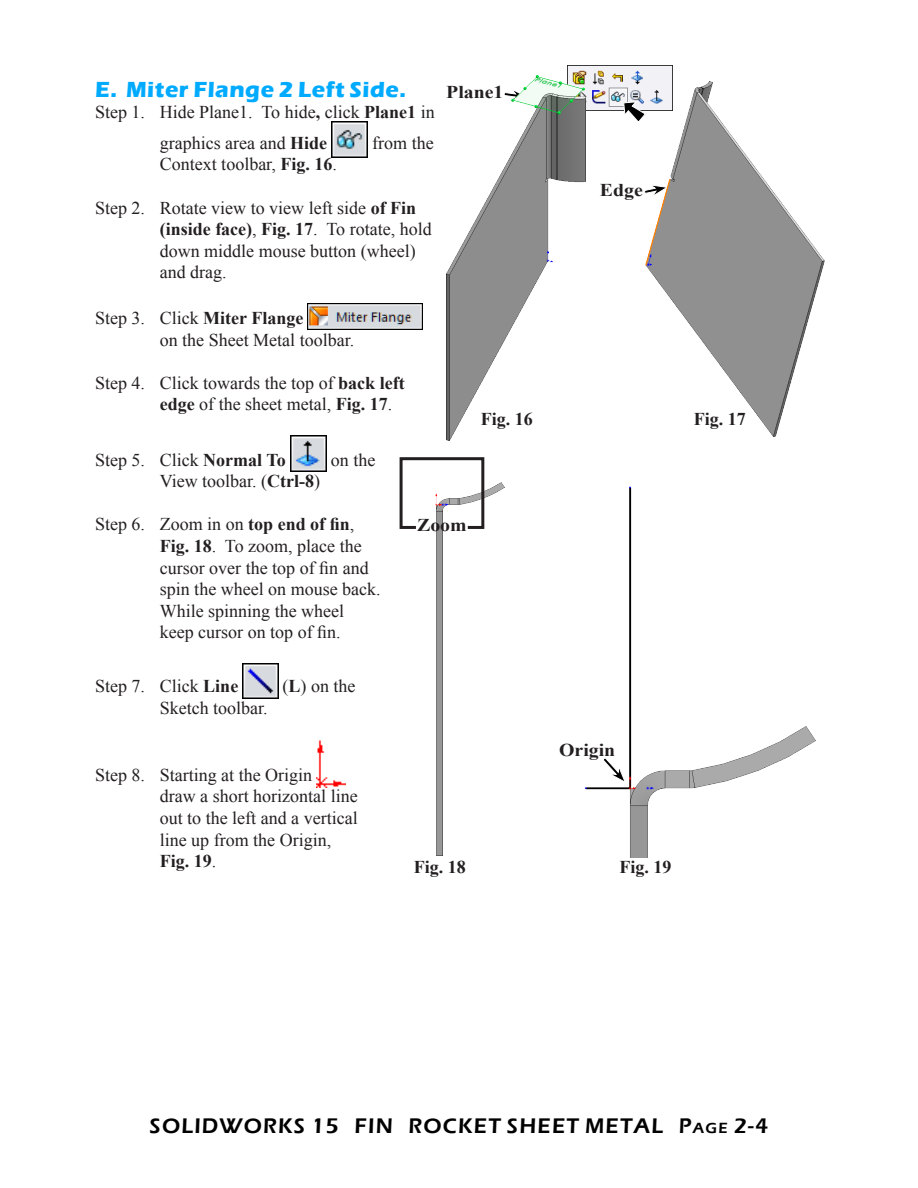
<style>
.page{position:relative;width:918px;height:1188px;background:#fff}
.page>*{position:absolute;margin:0;border:0;box-sizing:border-box;transform-origin:0 0}
.Subhead_1{font:700 22.5px "Eras ITC";letter-spacing:.025em;color:#00abff}
.t1{font:600 21.75px "Eras ITC";letter-spacing:.055em;color:#000}
.Body_text{font:18px/21.6px "Times New Roman";color:#231f20}
.Fig_No{font:700 18px "Times New Roman";color:#231f20}
.Coor{font:700 18px "Times New Roman";color:#231f20;scale:1.1 1}
.Zoom{font:700 18px "Times New Roman";color:#231f20;scale:1.1 1}
.s1{font-weight:700}
.s2{font-size:15.15px}
</style>
<div class="page">
<img style="left:332px;top:122px;width:36px;height:36px">
<img style="left:308px;top:304px;width:114px;height:26px">
<img style="left:290px;top:436px;width:36px;height:36px">
<img style="left:243px;top:664px;width:35px;height:35px">
<img style="left:317px;top:740px;width:28px;height:47px">
<img style="left:567px;top:65px;width:105px;height:45px">
<svg style="left:623px;top:101px;width:23px;height:21px"></svg>
<img style="left:446px;top:75px;width:140px;height:365px">
<img style="left:646px;top:82px;width:179px;height:354px">
<img style="left:436px;top:483px;width:68px;height:372px">
<svg style="left:399px;top:457px;width:87px;height:73px"></svg>
<img style="left:462px;top:487px;width:354px;height:370px">
<p class="Subhead_1" style="left:95px;top:76px;width:313px">E. Miter Flange 2 Left Side.</p>
<p class="Body_text" style="left:160px;top:97px;width:276px;line-height:30.6px;text-indent:-65px">Step 1. Hide Plane1. To hide<span class="s1">,</span> click <span class="s1">Plane1</span> in graphics area and <span class="s1">Hide</span></p>
<p class="Body_text" style="left:372px;top:132px;width:63px">from the</p>
<p class="Coor" style="left:446px;top:80px;width:54px">Plane1</p>
<p class="Body_text" style="left:160px;top:153px;width:179px">Context toolbar, <span class="s1">Fig. 16</span>.</p>
<p class="Body_text" style="left:160px;top:197px;width:273px;text-indent:-65px">Step 2. Rotate view to view left side <span class="s1">of Fin (inside face)</span>, <span class="s1">Fig. 17</span>. To rotate, hold down middle mouse button (wheel) and drag.</p>
<p class="Body_text" style="left:160px;top:307px;width:196px;text-indent:-65px">Step 3. Click <span class="s1">Miter Flange<br></span>on the Sheet Metal toolbar.</p>
<p class="Body_text" style="left:160px;top:372px;width:246px;text-indent:-65px">Step 4. Click towards the top of <span class="s1">back left edge</span> of the sheet metal, <span class="s1">Fig. 17</span>.</p>
<p class="Body_text" style="left:95px;top:448px;width:192px">Step 5. Click <span class="s1">Normal To</span></p>
<p class="Body_text" style="left:331px;top:448px;width:46px">on the</p>
<p class="Body_text" style="left:160px;top:470px;width:162px">View toolbar. (<span class="s1">Ctrl-8</span>)</p>
<p class="Body_text" style="left:160px;top:513px;width:222px;text-indent:-65px">Step 6. Zoom in on <span class="s1">top end of fin</span>,<br><span class="s1">Fig. 18</span>. To zoom, place the cursor over the top of fin and spin the wheel on mouse back.<br>While spinning the wheel keep cursor on top of fin.</p>
<p class="Body_text" style="left:95px;top:675px;width:145px">Step 7. Click <span class="s1">Line</span></p>
<p class="Body_text" style="left:283px;top:675px;width:74px">(<span class="s1">L</span>) on the</p>
<p class="Body_text" style="left:160px;top:697px;width:109px">Sketch toolbar.</p>
<p class="Zoom" style="left:417px;top:513px;width:46px">Zoom</p>
<p class="Fig_No" style="left:481px;top:407px;width:54px">Fig. 16</p>
<p class="Body_text" style="left:160px;top:764px;width:199px;text-indent:-65px">Step 8. Starting at the Origin<br>draw a short horizontal line out to the left and a vertical line up from the Origin,<br><span class="s1">Fig. 19</span>.</p>
<p class="Fig_No" style="left:414px;top:855px;width:54px">Fig. 18</p>
<p class="Coor" style="left:600px;top:177px;width:41px">Edge</p>
<p class="Fig_No" style="left:694px;top:407px;width:54px">Fig. 17</p>
<p class="Coor" style="left:559px;top:737px;width:53px">Origin</p>
<p class="Fig_No" style="left:619px;top:855px;width:54px">Fig. 19</p>
<p class="t1" style="left:150px;top:1114px;width:620px">SOLIDWORKS 15 FIN ROCKET SHEET METAL P<span class="s2">age</span> 2-4</p>
</div>
